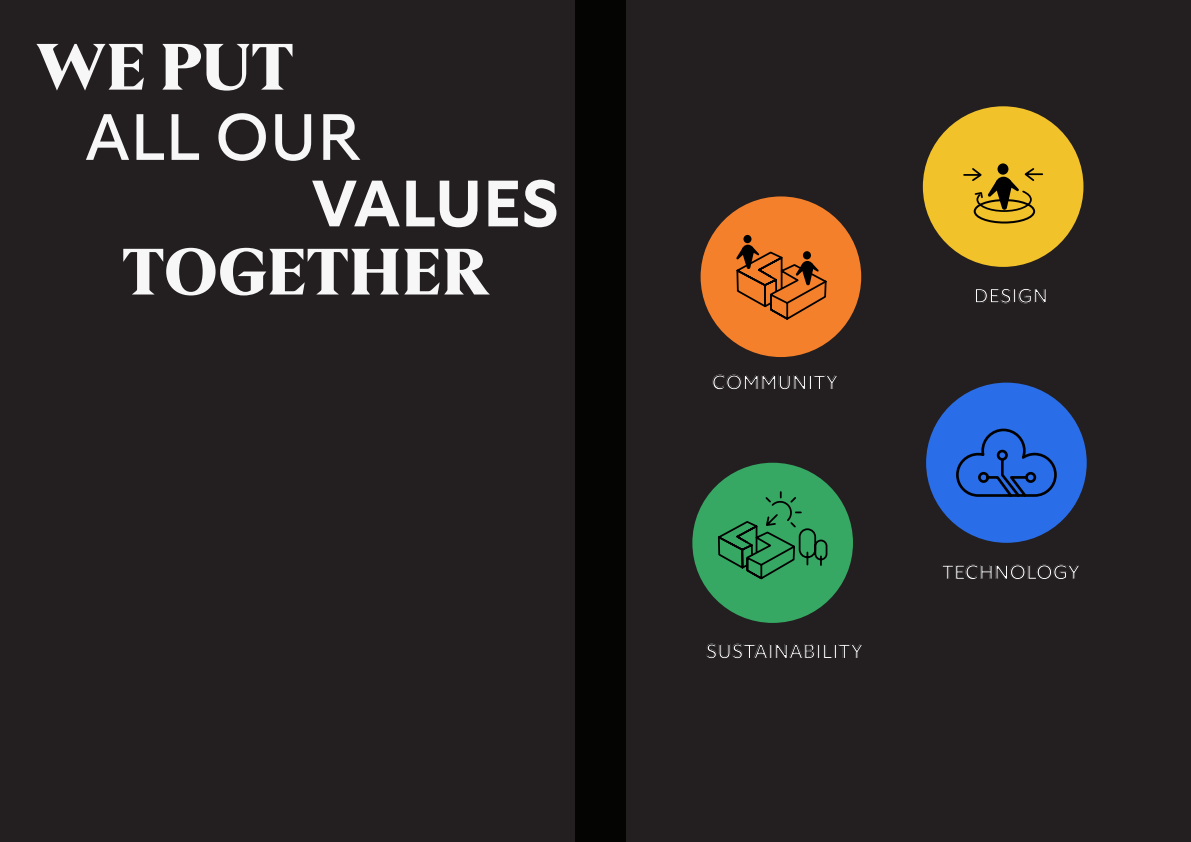
<style>
.page{position:relative;width:1191px;height:842px;background:#fff}
.page>*{position:absolute;margin:0;border:0;box-sizing:border-box;transform-origin:0 0}
.t1{font:900 65.3px "GT Ultra Fine";color:#f7f7f7}
.t2{font:65.3px "GT Ultra";color:#f7f7f7}
.t3{font:700 65.3px "GT Ultra";letter-spacing:-.005em;color:#f7f7f7}
.t4{font:19.9px "GT Ultra";color:#fff}
</style>
<div class="page">
<div style="left:0;top:0;width:595px;height:842px;background:#231f20"></div>
<div style="left:595px;top:0;width:596px;height:842px;background:#231f20"></div>
<div style="left:700px;top:196px;width:161px;height:161px;background:#f5802b;border-radius:50%"></div>
<div style="left:743px;top:235px;width:8px;height:8px;background:#000;border-radius:50%"></div>
<div style="left:742px;top:245px;width:12px;height:12px;background:#000;border-radius:50%"></div>
<svg style="left:736px;top:246px;width:91px;height:74px"></svg>
<div style="left:923px;top:106px;width:160px;height:161px;background:#f2c22b;border-radius:50%"></div>
<div style="left:973px;top:199px;width:62px;height:25px;border:2px solid #000;border-radius:50%"></div>
<div style="left:692px;top:463px;width:161px;height:160px;background:#36a863;border-radius:50%"></div>
<svg style="left:718px;top:491px;width:110px;height:89px"></svg>
<div style="left:926px;top:383px;width:160px;height:160px;background:#296ee8;border-radius:50%"></div>
<svg style="left:956px;top:428px;width:101px;height:69px"></svg>
<svg style="left:997px;top:163px;width:11px;height:12px"></svg>
<svg style="left:963px;top:166px;width:81px;height:47px"></svg>
<div style="left:576px;top:0;width:50px;height:842px;background:#040503"></div>
<h1 class="t1" style="left:36px;top:31px;width:259px">WE PUT</h1>
<h1 class="t2" style="left:85px;top:101px;width:278px">ALL OUR</h1>
<h1 class="t3" style="left:312px;top:168px;width:249px">VALUES</h1>
<h1 class="t1" style="left:122px;top:236px;width:369px">TOGETHER</h1>
<p class="t4" style="left:712px;top:372px;width:128px">COMMUNITY</p>
<p class="t4" style="left:706px;top:640px;width:159px">SUSTAINABILITY</p>
<p class="t4" style="left:973px;top:285px;width:76px">DESIGN</p>
<p class="t4" style="left:941px;top:561px;width:140px">TECHNOLOGY</p>
</div>
